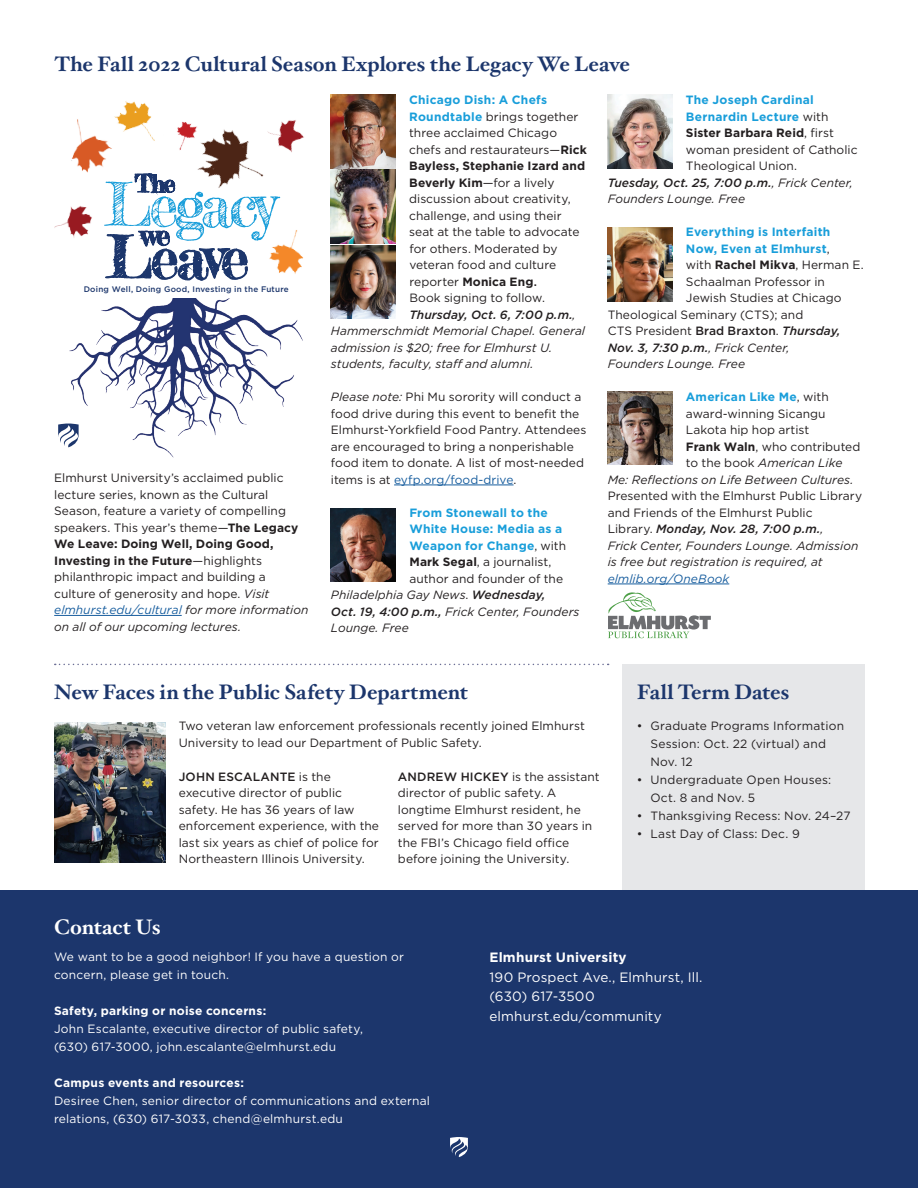
<style>
.page{position:relative;width:918px;height:1188px;background:#fff}
.page>*{position:absolute;margin:0;border:0;box-sizing:border-box;transform-origin:0 0}
.t1{font:59.7px "Frederickathe Great";letter-spacing:-.075em;color:#199eda}
.t2{font:58.5px "Frederickathe Great";letter-spacing:-.08em;color:#1c366c}
.t3{font:28.35px "Frederickathe Great";color:#1c366c}
.t4{font:24.3px "Frederickathe Great";color:#1c366c}
.t5{font:700 21px "Hoefler Txt";letter-spacing:-.005em;color:#1c366c}
.t6{font:700 21px "Hoefler Txt";letter-spacing:-.005em;color:#fff}
.t7{font:13.5px/19.5px "Gotham";letter-spacing:.015em;color:#fff}
.t8{font:700 13.5px "Gotham";letter-spacing:.015em;color:#fff}
.t9{font:12px/16.5px "Gotham";letter-spacing:.005em;color:#231f20}
.t10{font:italic 12px "Gotham";color:#231f20}
.t11{font:12px/18px "Gotham";letter-spacing:.015em;color:#fff}
.t12{font:700 12px "Gotham";letter-spacing:.02em;color:#199eda}
.t13{font:italic 500 12px "Gotham";letter-spacing:.005em;color:#231f20}
.t14{font:700 12px "Gotham";letter-spacing:.005em;color:#231f20}
.t15{font:700 12px "Gotham";letter-spacing:.02em;color:#fff}
.t16{font:italic 12px "Gotham";letter-spacing:.005em;color:#175d9e}
.t17{font:500 8.1px "Gotham";letter-spacing:.03em;color:#1c366c}
.s1{font-weight:700}
.s2{font-style:italic}
.s3{font-style:italic;color:#175d9e}
.s4{font-weight:700;color:#199eda}
.s5{font-weight:400}
.s6{font-weight:500}
.s7{color:#175d9e}
.s8{font-weight:400;color:#231f20}
.s9{font-style:normal}
.s10{font-weight:500;font-style:italic}
</style>
<div class="page">
<div style="left:622px;top:664px;width:242px;height:232px;background:#e6e7e9"></div>
<div style="left:0;top:890px;width:918px;height:298px;background:#1c366c"></div>
<svg style="left:450px;top:1137px;width:18px;height:20px"></svg>
<hr style="left:54px;top:615px;width:128px;height:1px;background:#175d9e">
<hr style="left:394px;top:485px;width:120px;height:1px;background:#175d9e">
<hr style="left:608px;top:584px;width:121px;height:1px;background:#175d9e">
<svg style="left:55px;top:664px;width:554px;height:1px"></svg>
<svg style="left:58px;top:424px;width:8px;height:22px"></svg>
<img style="left:66px;top:298px;width:237px;height:160px">
<img style="left:277px;top:120px;width:27px;height:33px">
<img style="left:71px;top:119px;width:38px;height:54px">
<img style="left:269px;top:230px;width:35px;height:44px">
<img style="left:177px;top:121px;width:100px;height:67px">
<img style="left:54px;top:206px;width:38px;height:32px">
<img style="left:109px;top:101px;width:46px;height:48px">
<img style="left:331px;top:95px;width:65px;height:224px">
<img style="left:331px;top:508px;width:65px;height:74px">
<img style="left:608px;top:391px;width:64px;height:74px">
<img style="left:608px;top:228px;width:64px;height:73px">
<img style="left:608px;top:95px;width:64px;height:73px">
<svg style="left:608px;top:592px;width:103px;height:46px"></svg>
<img style="left:54px;top:722px;width:111px;height:141px">
<h3 class="t5" style="left:54px;top:48px;width:577px">The Fall 2022 Cultural Season Explores the Legacy We Leave</h3>
<h3 class="t4" style="left:135px;top:168px;width:42px">The</h3>
<h1 class="t1" style="left:105px;top:168px;width:174px">Legacy</h1>
<h3 class="t3" style="left:140px;top:217px;width:32px">we</h3>
<h2 class="t2" style="left:106px;top:221px;width:145px">Leave</h2>
<p class="t17" style="left:84px;top:284px;width:207px">Doing Well, Doing Good, Investing in the Future</p>
<p class="t9" style="left:54px;top:469px;width:256px">Elmhurst University’s acclaimed public lecture series, known as the Cultural Season, feature a variety of compelling speakers. This year’s theme—<span class="s1">The Legacy We Leave: Doing Well, Doing Good, Investing in the Future</span>—highlights philanthropic impact and building a culture of generosity and hope. <span class="s2">Visit </span><span class="s3">elmhurst.edu/cultural</span> <span class="s2">for more information on all of our upcoming lectures.</span></p>
<p class="t12" style="left:409px;top:92px;width:139px">Chicago Dish: A Chefs</p>
<p class="t9" style="left:409px;top:108px;width:171px"><span class="s4">Roundtable</span> brings together</p>
<p class="t9" style="left:409px;top:124px;width:149px">three acclaimed Chicago</p>
<p class="t9" style="left:409px;top:141px;width:179px">chefs and restaurateurs—<span class="s1">Rick</span></p>
<p class="t14" style="left:409px;top:158px;width:178px">Bayless, Stephanie Izard and</p>
<p class="t9" style="left:409px;top:174px;width:147px"><span class="s1">Beverly Kim</span>—for a lively</p>
<p class="t9" style="left:409px;top:190px;width:163px">discussion about creativity,</p>
<p class="t9" style="left:409px;top:207px;width:154px">challenge, and using their</p>
<p class="t9" style="left:409px;top:223px;width:172px">seat at the table to advocate</p>
<p class="t9" style="left:409px;top:240px;width:150px">for others. Moderated by</p>
<p class="t9" style="left:409px;top:256px;width:148px">veteran food and culture</p>
<p class="t14" style="left:409px;top:274px;width:129px"><span class="s5">reporter</span> Monica Eng<span class="s6">.</span></p>
<p class="t9" style="left:409px;top:289px;width:137px">Book signing to follow.</p>
<p class="t13" style="left:409px;top:307px;width:168px">Thursday, Oct. 6, 7:00 p.m.<span class="s5">,</span></p>
<p class="t10" style="left:331px;top:323px;width:256px">Hammerschmidt Memorial Chapel. General</p>
<p class="t10" style="left:331px;top:340px;width:223px">admission is $20; free for Elmhurst U.</p>
<p class="t10" style="left:331px;top:356px;width:204px">students, faculty, staff and alumni.</p>
<p class="t9" style="left:331px;top:388px;width:257px"><span class="s2">Please note:</span> Phi Mu sorority will conduct a food drive during this event to benefit the Elmhurst-Yorkfield Food Pantry. Attendees are encouraged to bring a nonperishable food item to donate. A list of most-needed items is at <span class="s7">eyfp.org/food-drive</span>.</p>
<p class="t12" style="left:409px;top:505px;width:140px">From Stonewall to the</p>
<p class="t12" style="left:409px;top:521px;width:154px">White House: Media as a</p>
<p class="t12" style="left:409px;top:538px;width:158px">Weapon for Change<span class="s8">, with</span></p>
<p class="t9" style="left:409px;top:553px;width:144px"><span class="s1">Mark Segal</span>, a journalist,</p>
<p class="t9" style="left:409px;top:570px;width:155px">author and founder of the</p>
<p class="t10" style="left:331px;top:587px;width:216px">Philadelphia Gay News<span class="s9">.</span> <span class="s6">Wednesday,</span></p>
<p class="t10" style="left:331px;top:604px;width:250px"><span class="s6">Oct. 19, 4:00 p.m.,</span> Frick Center, Founders</p>
<p class="t10" style="left:331px;top:620px;width:79px">Lounge. Free</p>
<p class="t12" style="left:686px;top:92px;width:129px">The Joseph Cardinal</p>
<p class="t12" style="left:686px;top:109px;width:144px">Bernardin Lecture <span class="s8">with</span></p>
<p class="t14" style="left:686px;top:125px;width:150px">Sister Barbara Reid<span class="s5">, first</span></p>
<p class="t9" style="left:686px;top:141px;width:173px">woman president of Catholic</p>
<p class="t9" style="left:686px;top:157px;width:113px">Theological Union.</p>
<p class="t13" style="left:608px;top:175px;width:247px">Tuesday, Oct. 25, 7:00 p.m.<span class="s5">, Frick Center,</span></p>
<p class="t10" style="left:608px;top:191px;width:139px">Founders Lounge. Free</p>
<p class="t12" style="left:686px;top:224px;width:146px">Everything is Interfaith</p>
<p class="t12" style="left:686px;top:241px;width:145px">Now, Even at Elmhurst<span class="s8">,</span></p>
<p class="t9" style="left:686px;top:256px;width:179px">with <span class="s1">Rachel Mikva</span>, Herman E.</p>
<p class="t9" style="left:686px;top:273px;width:141px">Schaalman Professor in</p>
<p class="t9" style="left:686px;top:289px;width:157px">Jewish Studies at Chicago</p>
<p class="t9" style="left:608px;top:306px;width:197px">Theological Seminary (CTS); and</p>
<p class="t9" style="left:608px;top:322px;width:234px">CTS President <span class="s6">Brad Braxton</span>. <span class="s10">Thursday,</span></p>
<p class="t13" style="left:608px;top:340px;width:183px">Nov. 3, 7:30 p.m.<span class="s5">, Frick Center,</span></p>
<p class="t10" style="left:608px;top:356px;width:139px">Founders Lounge. Free</p>
<p class="t12" style="left:686px;top:389px;width:144px">American Like Me<span class="s8">, with</span></p>
<p class="t9" style="left:686px;top:405px;width:141px">award-winning Sicangu</p>
<p class="t9" style="left:686px;top:421px;width:125px">Lakota hip hop artist</p>
<p class="t9" style="left:686px;top:438px;width:176px"><span class="s1">Frank Waln</span>, who contributed</p>
<p class="t10" style="left:686px;top:455px;width:158px"><span class="s9">to the book</span> American Like</p>
<p class="t10" style="left:608px;top:472px;width:247px">Me: Reflections on Life Between Cultures.</p>
<p class="t9" style="left:608px;top:487px;width:256px">Presented with the Elmhurst Public Library and Friends of the Elmhurst Public<br>Library. <span class="s10">Monday, Nov. 28, 7:00 p.m.</span><span class="s2">,<br>Frick Center, Founders Lounge. Admission is free but registration is required, at</span></p>
<p class="t16" style="left:608px;top:571px;width:123px">elmlib.org/OneBook</p>
<h3 class="t5" style="left:54px;top:676px;width:416px">New Faces in the Public Safety Department</h3>
<p class="t9" style="left:179px;top:717px;width:408px">Two veteran law enforcement professionals recently joined Elmhurst<br>University to lead our Department of Public Safety.</p>
<p class="t9" style="left:179px;top:768px;width:202px"><span class="s6">JOHN ESCALANTE</span> is the executive director of public safety. He has 36 years of law enforcement experience, with the last six years as chief of police for<br>Northeastern Illinois University.</p>
<p class="t9" style="left:398px;top:768px;width:203px"><span class="s6">ANDREW HICKEY</span> is the assistant director of public safety. A longtime Elmhurst resident, he served for more than 30 years in the FBI’s Chicago field office before joining the University.</p>
<h3 class="t5" style="left:637px;top:676px;width:154px">Fall Term Dates</h3>
<p class="t9" style="left:650px;top:717px;width:195px;line-height:18px;text-indent:-14px">• Graduate Programs Information<br>Session: Oct. 22 (virtual) and<br>Nov. 12</p>
<p class="t9" style="left:650px;top:771px;width:182px;line-height:18px;text-indent:-14px">• Undergraduate Open Houses:<br>Oct. 8 and Nov. 5</p>
<p class="t9" style="left:637px;top:807px;width:215px">• Thanksgiving Recess: Nov. 24–27</p>
<p class="t9" style="left:637px;top:825px;width:164px">• Last Day of Class: Dec. 9</p>
<h3 class="t6" style="left:54px;top:911px;width:108px">Contact Us</h3>
<p class="t11" style="left:54px;top:948px;width:352px">We want to be a good neighbor! If you have a question or concern, please get in touch.</p>
<p class="t15" style="left:54px;top:1003px;width:214px">Safety, parking or noise concerns:</p>
<p class="t11" style="left:54px;top:1020px;width:310px">John Escalante, executive director of public safety, (630) 617-3000, john.escalante@elmhurst.edu</p>
<p class="t15" style="left:54px;top:1075px;width:191px">Campus events and resources:</p>
<p class="t11" style="left:54px;top:1092px;width:378px">Desiree Chen, senior director of communications and external relations, (630) 617-3033, chend@elmhurst.edu</p>
<p class="t8" style="left:489px;top:949px;width:139px">Elmhurst University</p>
<p class="t7" style="left:489px;top:967px;width:215px">190 Prospect Ave., Elmhurst, Ill. (630) 617-3500 elmhurst.edu/community</p>
</div>
